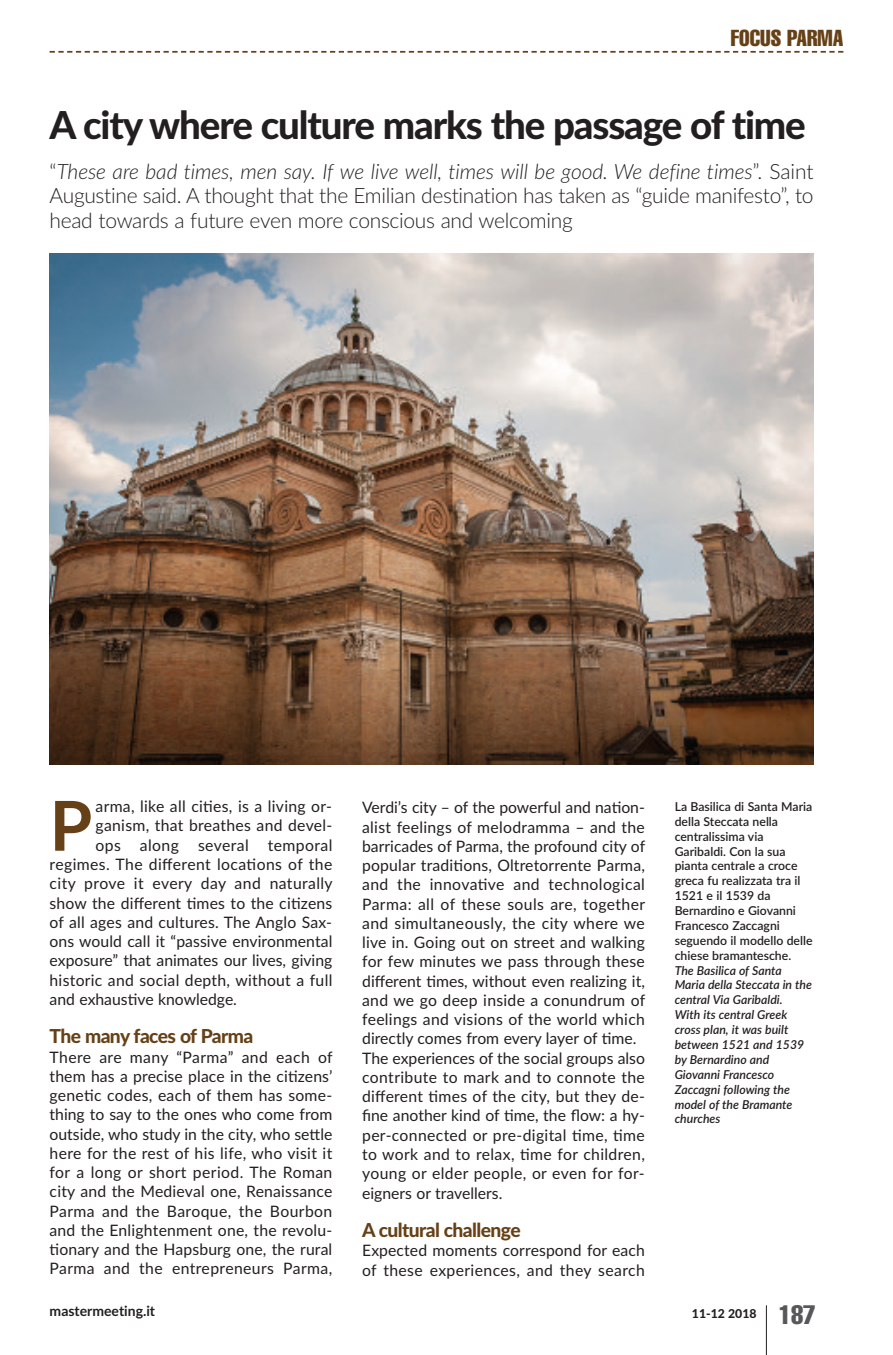
<style>
.page{position:relative;width:893px;height:1355px;background:#fff}
.page>*{position:absolute;margin:0;border:0;box-sizing:border-box;transform-origin:0 0}
.t1{font:700 68.77px "Lato";color:#664118}
.t2{font:800 38.5px "Lato";letter-spacing:-.03em;color:#231f20}
.t3{font:extra-condensed 22.75px "Helvetica";color:#664118}
.t4{font:300 21px/24.5px "Lato";letter-spacing:-.015em;color:#231f20;text-align:justify}
.t5{font:800 19.25px "Lato";letter-spacing:-.03em;color:#664118}
.t6{font:15.75px/19.2px "Lato";letter-spacing:.015em;color:#231f20}
.t7{font:700 14px "Lato";color:#231f20}
.t8{font:600 12.25px/14.9px "Lato";color:#231f20}
.t9{font:italic 600 12.25px/14.9px "Lato";color:#231f20}
.t10{font:800 12.25px "Lato";color:#231f20}
.s1{font-style:italic}
.s2{font-family:"Helvetica";font-weight:400;font-stretch:extra-condensed;font-size:26.25px;color:#57585a}
</style>
<div class="page">
<hr style="left:766px;top:1305px;width:1px;height:49px;background:#231f20">
<svg style="left:50px;top:51px;width:793px;height:2px"></svg>
<img style="left:50px;top:254px;width:764px;height:510px">
<h3 class="t3" style="left:731px;top:30px;width:114px">FOCUS PARMA</h3>
<h2 class="t2" style="left:50px;top:103px;width:758px">A city where culture marks the passage of time</h2>
<h3 class="t4" style="left:50px;top:159px;width:765px">“<span class="s1">These are bad times, men say. If we live well, times will be good. We define times</span>”. Saint Augustine said. A thought that the Emilian destination has taken as “guide manifesto”, to head towards a future even more conscious and welcoming</h3>
<h1 class="t1" style="left:50px;top:786px;width:44px">P</h1>
<p class="t6" style="left:96px;top:797px;width:238px">arma, like all cities, is a living or-</p>
<p class="t6" style="left:96px;top:816px;width:238px">ganism, that breathes and devel-</p>
<p class="t6" style="left:96px;top:835px;width:238px">ops along several temporal</p>
<p class="t6" style="left:50px;top:854px;width:284px">regimes. The different locations of the</p>
<p class="t6" style="left:50px;top:874px;width:285px">city prove it every day and naturally</p>
<p class="t6" style="left:50px;top:893px;width:284px">show the different times to the citizens</p>
<p class="t6" style="left:50px;top:912px;width:284px">of all ages and cultures. The Anglo Sax-</p>
<p class="t6" style="left:50px;top:931px;width:284px">ons would call it “passive environmental</p>
<p class="t6" style="left:50px;top:951px;width:284px">exposure” that animates our lives, giving</p>
<p class="t6" style="left:50px;top:970px;width:284px">historic and social depth, without a full</p>
<p class="t6" style="left:50px;top:989px;width:189px">and exhaustive knowledge.</p>
<p class="t5" style="left:50px;top:1025px;width:205px">The many faces of Parma</p>
<p class="t6" style="left:50px;top:1047px;width:285px;text-align:justify">There are many “Parma” and each of them has a precise place in the citizens’ genetic codes, each of them has some&shy;thing to say to the ones who come from outside, who study in the city, who settle here for the rest of his life, who visit it for a long or short period. The Roman city and the Medieval one, Renaissance Parma and the Baroque, the Bourbon and the Enlightenment one, the revolu&shy;tionary and the Hapsburg one, the rural Parma and the entrepreneurs Parma,</p>
<p class="t6" style="left:362px;top:798px;width:285px">Verdi’s city – of the powerful and nation&shy;alist feelings of melodramma – and the barricades of Parma, the profound city of popular traditions, Oltretorrente Parma, and the innovative and technological Parma: all of these souls are, together and simultaneously, the city where we live in. Going out on street and walking for few minutes we pass through these different times, without even realizing it, and we go deep inside a conundrum of feelings and visions of the world which directly comes from every layer of time.<br>The experiences of the social groups also contribute to mark and to connote the different times of the city, but they de&shy;fine another kind of time, the flow: a hy&shy;per-connected or pre-digital time, time to work and to relax, time for children, young or elder people, or even for for&shy;eigners or travellers.</p>
<p class="t5" style="left:362px;top:1218px;width:160px">A cultural challenge</p>
<p class="t6" style="left:362px;top:1241px;width:284px">Expected moments correspond for each of these experiences, and they search</p>
<p class="t8" style="left:675px;top:799px;width:139px">La Basilica di Santa Maria della Steccata nella centralissima via<br>Garibaldi. Con la sua pianta centrale a croce greca fu realizzata tra il<br>1521 e il 1539 da<br>Bernardino e Giovanni<br>Francesco Zaccagni seguendo il modello delle chiese bramantesche.</p>
<p class="t9" style="left:675px;top:962px;width:139px">The Basilica of Santa<br>Maria della Steccata in the central Via Garibaldi.<br>With its central Greek cross plan, it was built between 1521 and 1539 by Bernardino and<br>Giovanni Francesco<br>Zaccagni following the model of the Bramante churches</p>
<p class="t7" style="left:50px;top:1302px;width:107px">mastermeeting.it</p>
<p class="t10" style="left:692px;top:1306px;width:125px">11-12 2018 <span class="s2">187</span></p>
</div>
